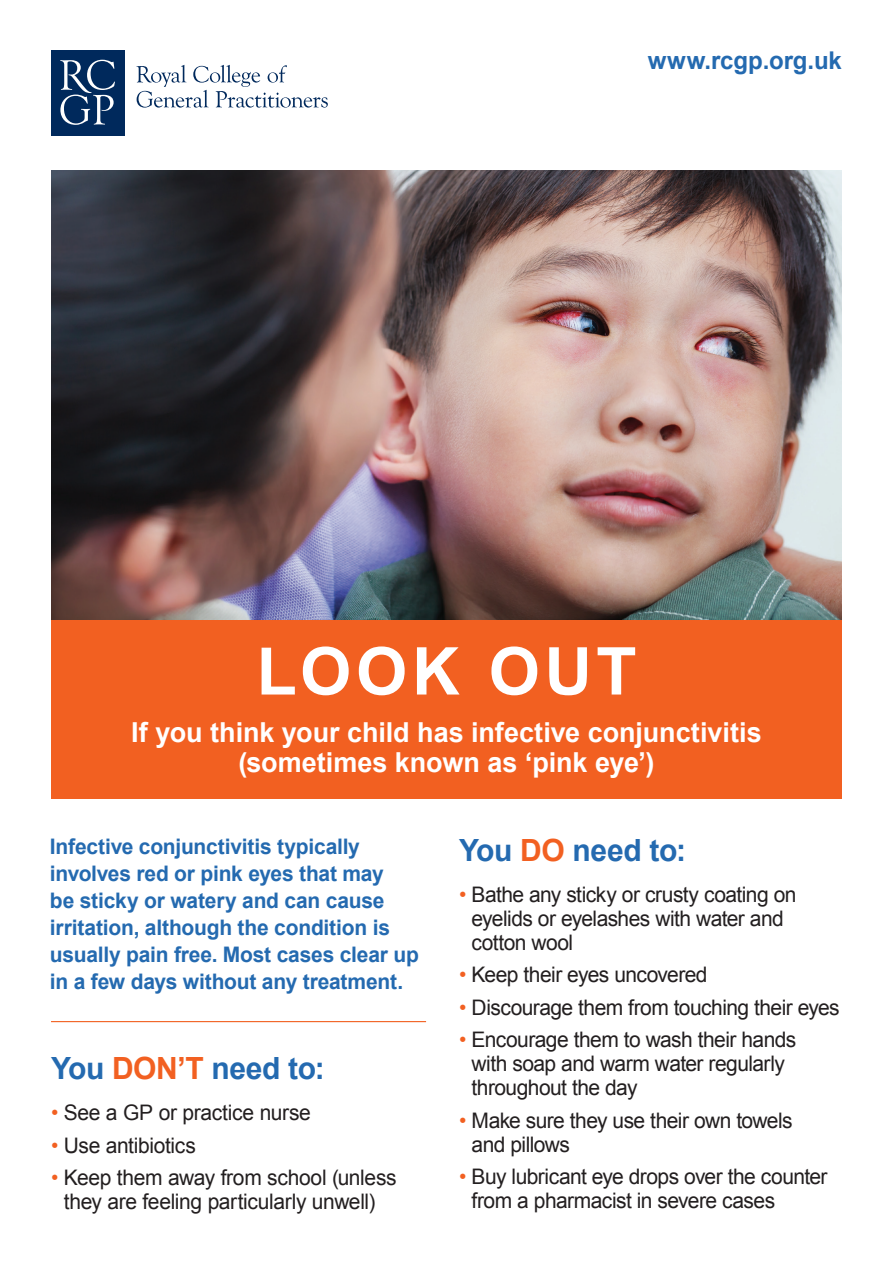
<style>
.page{position:relative;width:893px;height:1263px;background:#fff}
.page>*{position:absolute;margin:0;border:0;box-sizing:border-box;transform-origin:0 0}
.t1{font:700 66px "Arial";letter-spacing:.07em;color:#fff}
.t2{font:700 30.6px "Arial";letter-spacing:-.015em;color:#246ab0}
.t3{font:700 27.6px/30px "Arial";letter-spacing:-.005em;color:#fff;text-align:center}
.t4{font:700 24.45px "Arial";color:#246ab0}
.t5{font:21.45px/24px "Arial";letter-spacing:-.025em;color:#231f20}
.t6{font:700 21.45px/27px "Arial";letter-spacing:-.01em;color:#246ab0}
.s1{color:#f26021}
</style>
<div class="page">
<img style="left:51px;top:170px;width:791px;height:450px">
<div style="left:51px;top:620px;width:791px;height:179px;background:#f26021"></div>
<svg style="left:136px;top:65px;width:192px;height:43px"></svg>
<div style="left:51px;top:51px;width:73px;height:85px;background:#00295c"></div>
<svg style="left:60px;top:60px;width:55px;height:65px"></svg>
<hr style="left:51px;top:1021px;width:375px;height:1px;background:#f26021">
<p class="t4" style="left:648px;top:44px;width:196px">www.rcgp.org.uk</p>
<p class="t1" style="left:256px;top:628px;width:381px">LOOK OUT</p>
<p class="t3" style="left:131px;top:718px;width:632px">If you think your child has infective conjunctivitis (sometimes known as ‘pink eye’)</p>
<p class="t6" style="left:50px;top:834px;width:370px">Infective conjunctivitis typically involves red or pink eyes that may<br>be sticky or watery and can cause irritation, although the condition is usually pain free. Most cases clear up in a few days without any treatment.</p>
<p class="t2" style="left:51px;top:1048px;width:275px">You <span class="s1">DON’T</span> need to:</p>
<p class="t5" style="left:51px;top:1101px;width:261px"><span class="s1">•</span> See a GP or practice nurse</p>
<p class="t5" style="left:51px;top:1133px;width:146px"><span class="s1">•</span> Use antibiotics</p>
<p class="t5" style="left:51px;top:1166px;width:347px;text-align:center"><span class="s1">•</span> Keep them away from school (unless they are feeling particularly unwell)</p>
<p class="t2" style="left:459px;top:830px;width:228px">You <span class="s1">DO</span> need to:</p>
<p class="t5" style="left:472px;top:882px;width:326px;text-indent:-12px"><span class="s1">•</span> Bathe any sticky or crusty coating on eyelids or eyelashes with water and cotton wool</p>
<p class="t5" style="left:459px;top:963px;width:250px"><span class="s1">•</span> Keep their eyes uncovered</p>
<p class="t5" style="left:459px;top:995px;width:382px"><span class="s1">•</span> Discourage them from touching their eyes</p>
<p class="t5" style="left:472px;top:1028px;width:326px;text-indent:-12px"><span class="s1">•</span> Encourage them to wash their hands with soap and warm water regularly throughout the day</p>
<p class="t5" style="left:472px;top:1108px;width:323px;text-indent:-12px"><span class="s1">•</span> Make sure they use their own towels and pillows</p>
<p class="t5" style="left:472px;top:1165px;width:357px;text-indent:-12px"><span class="s1">•</span> Buy lubricant eye drops over the counter from a pharmacist in severe cases</p>
</div>
